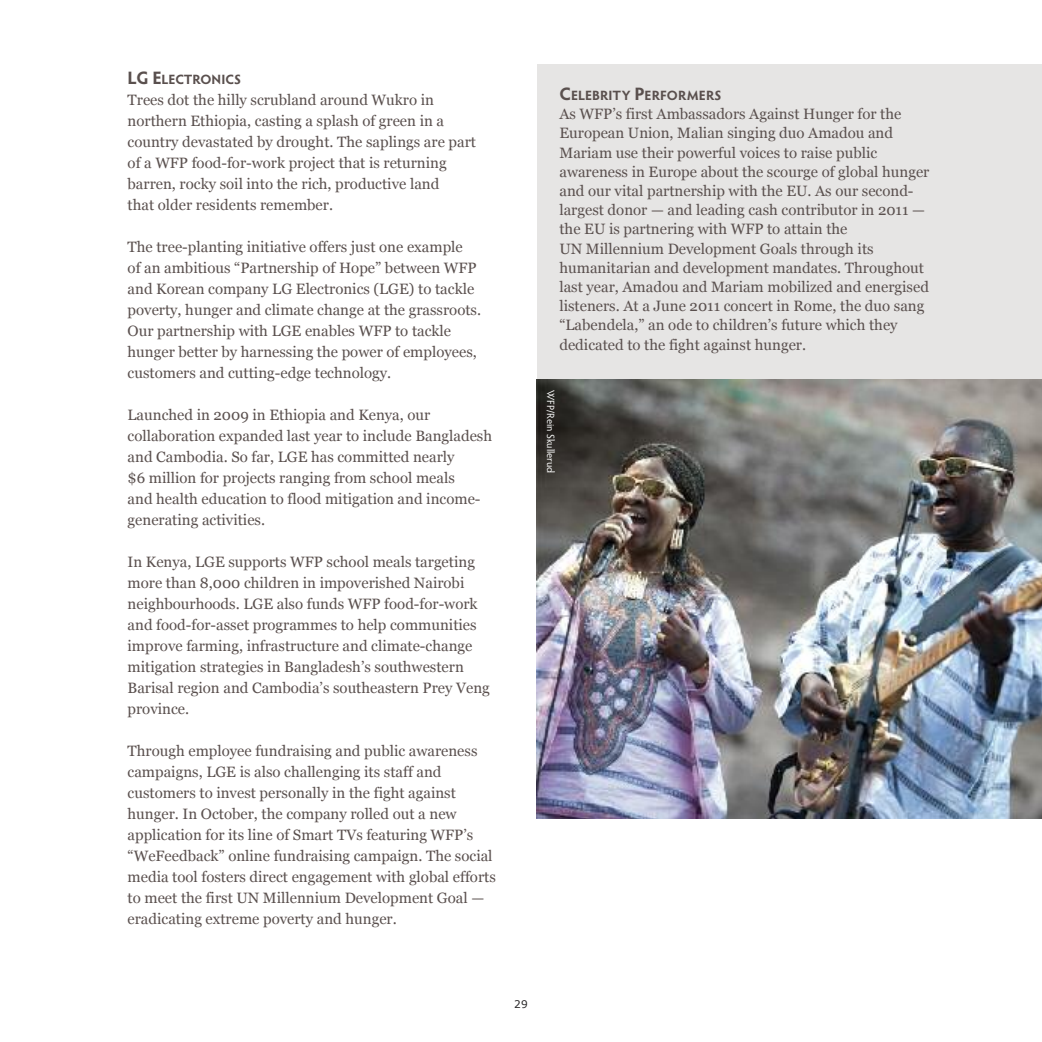
<style>
.page{position:relative;width:1042px;height:1042px;background:#fff}
.page>*{position:absolute;margin:0;border:0;box-sizing:border-box;transform-origin:0 0}
.t1{font:15px/21px "Georgia";color:#5a504e}
.t2{font:700 13.5px "Hypatia Sans Pro";letter-spacing:.005em;color:#5a504e}
.t3{font:10.5px "Hypatia Sans Pro";color:#fff}
.t4{font:10.5px "Verdana";color:#272627}
.s1{font-size:18px}
</style>
<div class="page">
<div style="left:537px;top:64px;width:505px;height:378px;background:#e6e5e4"></div>
<img style="left:537px;top:379px;width:505px;height:440px">
<p class="t2" style="left:128px;top:74px;width:115px"><span class="s1">LG E</span>LECTRONICS</p>
<p class="t1" style="left:128px;top:89px;width:350px">Trees dot the hilly scrubland around Wukro in northern Ethiopia, casting a splash of green in a country devastated by drought. The saplings are part of a WFP food-for-work project that is returning barren, rocky soil into the rich, productive land<br>that older residents remember.</p>
<p class="t1" style="left:128px;top:236px;width:355px">The tree-planting initiative offers just one example<br>of an ambitious “Partnership of Hope” between WFP and Korean company LG Electronics (LGE) to tackle poverty, hunger and climate change at the grassroots.<br>Our partnership with LGE enables WFP to tackle hunger better by harnessing the power of employees, customers and cutting-edge technology.</p>
<p class="t1" style="left:128px;top:404px;width:366px">Launched in 2009 in Ethiopia and Kenya, our collaboration expanded last year to include Bangladesh and Cambodia. So far, LGE has committed nearly<br>$6 million for projects ranging from school meals<br>and health education to flood mitigation and income&shy;generating activities.</p>
<p class="t1" style="left:128px;top:551px;width:364px">In Kenya, LGE supports WFP school meals targeting more than 8,000 children in impoverished Nairobi neighbourhoods. LGE also funds WFP food-for-work and food-for-asset programmes to help communities improve farming, infrastructure and climate-change mitigation strategies in Bangladesh’s southwestern Barisal region and Cambodia’s southeastern Prey Veng province.</p>
<p class="t1" style="left:128px;top:740px;width:370px">Through employee fundraising and public awareness campaigns, LGE is also challenging its staff and customers to invest personally in the fight against hunger. In October, the company rolled out a new application for its line of Smart TVs featuring WFP’s “WeFeedback” online fundraising campaign. The social media tool fosters direct engagement with global efforts to meet the first UN Millennium Development Goal — eradicating extreme poverty and hunger.</p>
<p class="t2" style="left:559px;top:90px;width:164px"><span class="s1">C</span>ELEBRITY <span class="s1">P</span>ERFORMERS</p>
<p class="t1" style="left:559px;top:104px;width:371px;line-height:19.2px">As WFP’s first Ambassadors Against Hunger for the European Union, Malian singing duo Amadou and Mariam use their powerful voices to raise public awareness in Europe about the scourge of global hunger and our vital partnership with the EU. As our second&shy;largest donor — and leading cash contributor in 2011 — the EU is partnering with WFP to attain the<br>UN Millennium Development Goals through its humanitarian and development mandates. Throughout last year, Amadou and Mariam mobilized and energised listeners. At a June 2011 concert in Rome, the duo sang “Labendela,” an ode to children’s future which they dedicated to the fight against hunger.</p>
<p class="t3" style="left:555px;top:390px;width:85px;rotate:90deg">WFP/Rein Skullerud</p>
<p class="t4" style="left:514px;top:997px;width:15px">29</p>
</div>
